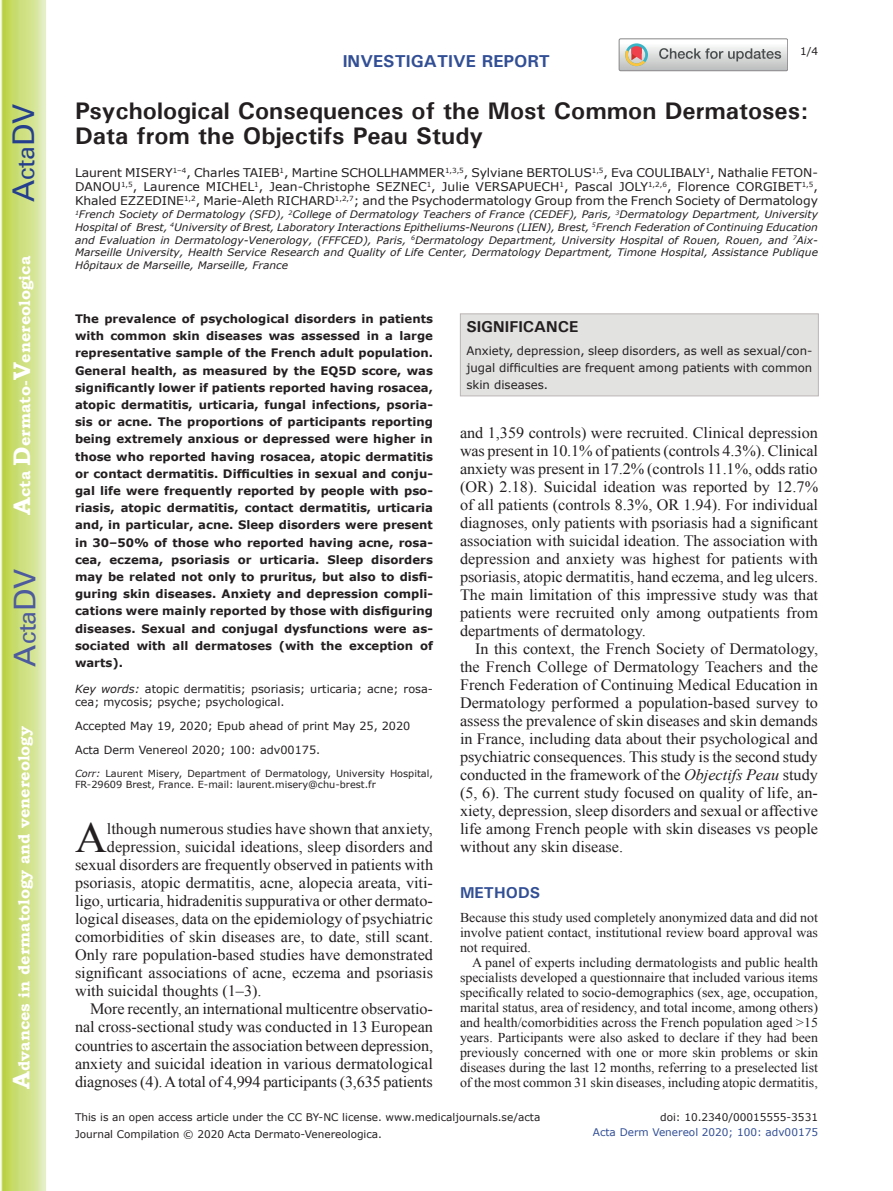
<style>
.page{position:relative;width:893px;height:1191px;background:#fff}
.page>*{position:absolute;margin:0;border:0;box-sizing:border-box;transform-origin:0 0}
.t1{font:42.9px "Times New Roman";color:#231f20}
.t2{font:30px "Univers";color:#4d5a9e}
.t3{font:30px "Univers";color:#253f8e}
.t4{font:700 24px/25.5px "Univers";color:#231f20}
.t5{font:700 17.25px "Univers";color:#324f95}
.t6{font:15.75px/18px "Times New Roman";color:#231f20;text-align:justify}
.t7{font:700 15.75px "Bookman Old Style";color:#fff}
.t8{font:700 15.75px "Univers";color:#231f20}
.t9{font:700 15.75px "Univers";color:#324f95}
.t10{font:13.5px/15px "Times New Roman";color:#231f20;text-align:justify}
.t11{font:12px/14.4px "Verdana";letter-spacing:-.005em;color:#231f20;text-align:justify}
.t12{font:700 11.7px/17.2px "Verdana";color:#231f20;text-align:justify}
.t13{font:11.7px/17.1px "Verdana";color:#231f20;text-align:justify}
.t14{font:11.25px/13.6px "Verdana";color:#231f20}
.t15{font:10.5px/16.8px "Verdana";color:#231f20}
.t16{font:10.5px "Verdana";color:#324f95}
.t17{font:italic 10.35px/12.8px "Verdana";color:#231f20;text-align:justify}
.t18{font:9.75px/11.9px "Verdana";color:#231f20}
.s1{font-size:24px}
.s2{font-style:italic}
</style>
<div class="page">
<svg style="left:1px;top:0;width:45px;height:1191px;background:#cfe084"></svg>
<svg style="left:619px;top:39px;width:169px;height:32px"></svg>
<div style="left:460px;top:313px;width:359px;height:83px;background:#e2e2e1;border:1px solid #bab5b4"></div>
<h2 class="t3" style="left:6px;top:202px;width:100px;rotate:-90deg">A<span class="s1">cta</span>DV</h2>
<p class="t7" style="left:15px;top:515px;width:260px;rotate:-90deg"><span class="s1">A</span>cta <span class="s1">D</span>ermato-<span class="s1">V</span>enereologica</p>
<h2 class="t2" style="left:7px;top:666px;width:100px;rotate:-90deg">A<span class="s1">cta</span>DV</h2>
<p class="t7" style="left:15px;top:1088px;width:364px;rotate:-90deg"><span class="s1">A</span>dvances in dermatology and venereology</p>
<p class="t5" style="left:343px;top:50px;width:209px">INVESTIGATIVE REPORT</p>
<p class="t15" style="left:800px;top:43px;width:20px">1/4</p>
<h3 class="t4" style="left:75px;top:97px;width:735px">Psychological Consequences of the Most Common Dermatoses:<br>Data from the Objectifs Peau Study</h3>
<p class="t11" style="left:75px;top:165px;width:744px">Laurent MISERY<sup>1–4</sup>, Charles TAIEB<sup>1</sup>, Martine SCHOLLHAMMER<sup>1,3,5</sup>, Sylviane BERTOLUS<sup>1,5</sup>, Eva COULIBALY<sup>1</sup>, Nathalie FETON-DANOU<sup>1,5</sup>, Laurence MICHEL<sup>1</sup>, Jean-Christophe SEZNEC<sup>1</sup>, Julie VERSAPUECH<sup>1</sup>, Pascal JOLY<sup>1,2,6</sup>, Florence CORGIBET<sup>1,5</sup>, Khaled EZZEDINE<sup>1,2</sup>, Marie-Aleth RICHARD<sup>1,2,7</sup>; and the Psychodermatology Group from the French Society of Dermatology</p>
<p class="t17" style="left:75px;top:208px;width:744px"><sup>1</sup>French Society of Dermatology (SFD), <sup>2</sup>College of Dermatology Teachers of France (CEDEF), Paris, <sup>3</sup>Dermatology Department, University Hospital of Brest, <sup>4</sup>University of Brest, Laboratory Interactions Epitheliums-Neurons (LIEN), Brest, <sup>5</sup>French Federation of Continuing Education and Evaluation in Dermatology-Venerology, (FFFCED), Paris, <sup>6</sup>Dermatology Department, University Hospital of Rouen, Rouen, and <sup>7</sup>Aix-Marseille University, Health Service Research and Quality of Life Center, Dermatology Department, Timone Hospital, Assistance Publique Hôpitaux de Marseille, Marseille, France</p>
<p class="t12" style="left:75px;top:310px;width:359px">The prevalence of psychological disorders in patients with common skin diseases was assessed in a large representative sample of the French adult population.<br>General health, as measured by the EQ5D score, was significantly lower if patients reported having rosacea, atopic dermatitis, urticaria, fungal infections, psoria&shy;sis or acne. The proportions of participants reporting being extremely anxious or depressed were higher in those who reported having rosacea, atopic dermatitis or contact dermatitis. Difficulties in sexual and conju&shy;gal life were frequently reported by people with pso&shy;riasis, atopic dermatitis, contact dermatitis, urticaria and, in particular, acne. Sleep disorders were present in 30–50% of those who reported having acne, rosa&shy;cea, eczema, psoriasis or urticaria. Sleep disorders may be related not only to pruritus, but also to disfi&shy;guring skin diseases. Anxiety and depression compli&shy;cations were mainly reported by those with disfiguring diseases. Sexual and conjugal dysfunctions were as&shy;sociated with all dermatoses (with the exception of warts).</p>
<p class="t14" style="left:75px;top:682px;width:359px"><span class="s2">Key words:</span> atopic dermatitis; psoriasis; urticaria; acne; rosa&shy;cea; mycosis; psyche; psychological.</p>
<p class="t14" style="left:75px;top:714px;width:337px;line-height:24.2px">Accepted May 19, 2020; Epub ahead of print May 25, 2020<br>Acta Derm Venereol 2020; 100: adv00175.</p>
<p class="t18" style="left:75px;top:767px;width:359px"><span class="s2">Corr:</span> Laurent Misery, Department of Dermatology, University Hospital,<br>FR-29609 Brest, France. E-mail: laurent.misery@chu-brest.fr</p>
<h1 class="t1" style="left:75px;top:808px;width:33px">A</h1>
<p class="t6" style="left:107px;top:819px;width:328px">lthough numerous studies have shown that anxiety,</p>
<p class="t6" style="left:107px;top:837px;width:328px">depression, suicidal ideations, sleep disorders and</p>
<p class="t6" style="left:75px;top:855px;width:360px">sexual disorders are frequently observed in patients with</p>
<p class="t6" style="left:75px;top:873px;width:359px">psoriasis, atopic dermatitis, acne, alopecia areata, viti-</p>
<p class="t6" style="left:75px;top:891px;width:359px">ligo, urticaria, hidradenitis suppurativa or other dermato-</p>
<p class="t6" style="left:75px;top:909px;width:359px">logical diseases, data on the epidemiology of psychiatric</p>
<p class="t6" style="left:75px;top:927px;width:360px">comorbidities of skin diseases are, to date, still scant.</p>
<p class="t6" style="left:75px;top:945px;width:359px">Only rare population-based studies have demonstrated</p>
<p class="t6" style="left:75px;top:963px;width:359px">significant associations of acne, eczema and psoriasis</p>
<p class="t6" style="left:75px;top:981px;width:188px">with suicidal thoughts (1–3).</p>
<p class="t6" style="left:90px;top:999px;width:344px">More recently, an international multicentre observatio-</p>
<p class="t6" style="left:75px;top:1018px;width:360px">nal cross-sectional study was conducted in 13 European</p>
<p class="t6" style="left:75px;top:1036px;width:360px">countries to ascertain the association between depression,</p>
<p class="t6" style="left:75px;top:1054px;width:359px">anxiety and suicidal ideation in various dermatological</p>
<p class="t6" style="left:75px;top:1072px;width:359px">diagnoses (4). A total of 4,994 participants (3,635 patients</p>
<p class="t8" style="left:466px;top:317px;width:114px">SIGNIFICANCE</p>
<p class="t13" style="left:466px;top:342px;width:347px">Anxiety, depression, sleep disorders, as well as sexual/con&shy;jugal difficulties are frequent among patients with common skin diseases.</p>
<p class="t6" style="left:460px;top:423px;width:360px">and 1,359 controls) were recruited. Clinical depression was present in 10.1% of patients (controls 4.3%). Clinical anxiety was present in 17.2% (controls 11.1%, odds ratio (OR) 2.18). Suicidal ideation was reported by 12.7% of all patients (controls 8.3%, OR 1.94). For individual diagnoses, only patients with psoriasis had a significant association with suicidal ideation. The association with depression and anxiety was highest for patients with psoriasis, atopic dermatitis, hand eczema, and leg ulcers.<br>The main limitation of this impressive study was that patients were recruited only among outpatients from departments of dermatology.</p>
<p class="t6" style="left:460px;top:639px;width:360px;text-indent:15px">In this context, the French Society of Dermatology, the French College of Dermatology Teachers and the French Federation of Continuing Medical Education in Dermatology performed a population-based survey to assess the prevalence of skin diseases and skin demands in France, including data about their psychological and psychiatric consequences. This study is the second study conducted in the framework of the <span class="s2">Objectifs Peau</span> study (5, 6). The current study focused on quality of life, an&shy;xiety, depression, sleep disorders and sexual or affective life among French people with skin diseases vs people without any skin disease.</p>
<p class="t9" style="left:460px;top:882px;width:82px">METHODS</p>
<p class="t10" style="left:460px;top:909px;width:360px">Because this study used completely anonymized data and did not involve patient contact, institutional review board approval was not required.</p>
<p class="t10" style="left:460px;top:954px;width:360px;text-indent:12px">A panel of experts including dermatologists and public health specialists developed a questionnaire that included various items specifically related to socio-demographics (sex, age, occupation, marital status, area of residency, and total income, among others) and health/comorbidities across the French population aged &gt;15 years. Participants were also asked to declare if they had been previously concerned with one or more skin problems or skin diseases during the last 12 months, referring to a preselected list of the most common 31 skin diseases, including atopic dermatitis,</p>
<p class="t15" style="left:75px;top:1108px;width:467px">This is an open access article under the CC BY-NC license. www.medicaljournals.se/acta<br>Journal Compilation © 2020 Acta Dermato-Venereologica.</p>
<p class="t15" style="left:660px;top:1108px;width:159px">doi: 10.2340/00015555-3531</p>
<p class="t16" style="left:593px;top:1125px;width:227px">Acta Derm Venereol 2020; 100: adv00175</p>
</div>
